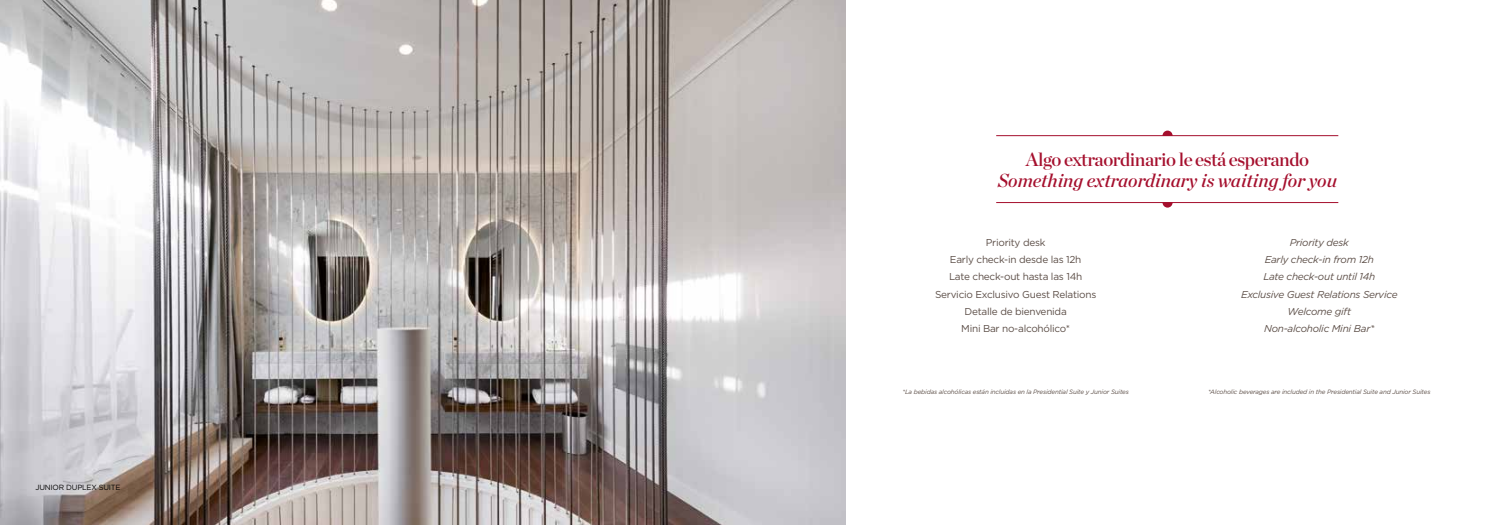
<style>
.page{position:relative;width:1489px;height:525px;background:#fff}
.page>*{position:absolute;margin:0;border:0;box-sizing:border-box;transform-origin:0 0}
.t1{font:italic 18.75px "Chronicle Display Semi";color:#a50f2d}
.t2{font:18.75px "Chronicle Display Semi";letter-spacing:-.025em;color:#a50f2d}
.t3{font:10px/17.2px "Gotham";letter-spacing:-.025em;color:#5c4e47;text-align:center}
.t4{font:italic 10px/17.2px "Gotham";letter-spacing:-.025em;color:#5c4e47;text-align:center}
.t5{font:7.5px "Gotham";letter-spacing:-.025em;color:#000}
.t6{font:italic 6.25px "Gotham";letter-spacing:-.025em;color:#5c4e47}
</style>
<div class="page">
<img style="left:0;top:0;width:845px;height:524px">
<hr style="left:996px;top:202px;width:342px;height:1px;background:#a50f2d">
<svg style="left:1162px;top:203px;width:10px;height:4px"></svg>
<hr style="left:996px;top:135px;width:342px;height:1px;background:#a50f2d">
<svg style="left:1162px;top:130px;width:10px;height:6px"></svg>
<p class="t5" style="left:35px;top:482px;width:87px">JUNIOR DUPLEX SUITE</p>
<h1 class="t2" style="left:1025px;top:145px;width:285px">Algo extraordinario le está esperando</h1>
<h1 class="t1" style="left:997px;top:165px;width:341px">Something extraordinary is waiting for you</h1>
<h2 class="t3" style="left:935px;top:233px;width:163px">Priority desk<br>Early check-in desde las 12h<br>Late check-out hasta las 14h<br>Servicio Exclusivo Guest Relations<br>Detalle de bienvenida<br>Mini Bar no-alcohólico*</h2>
<p class="t6" style="left:902px;top:388px;width:228px">*La bebidas alcohólicas están incluidas en la Presidential Suite y Junior Suites</p>
<h2 class="t4" style="left:1240px;top:233px;width:158px">Priority desk<br>Early check-in from 12h<br>Late check-out until 14h<br>Exclusive Guest Relations Service<br>Welcome gift<br>Non-alcoholic Mini Bar*</h2>
<p class="t6" style="left:1208px;top:388px;width:224px">*Alcoholic beverages are included in the Presidential Suite and Junior Suites</p>
</div>
